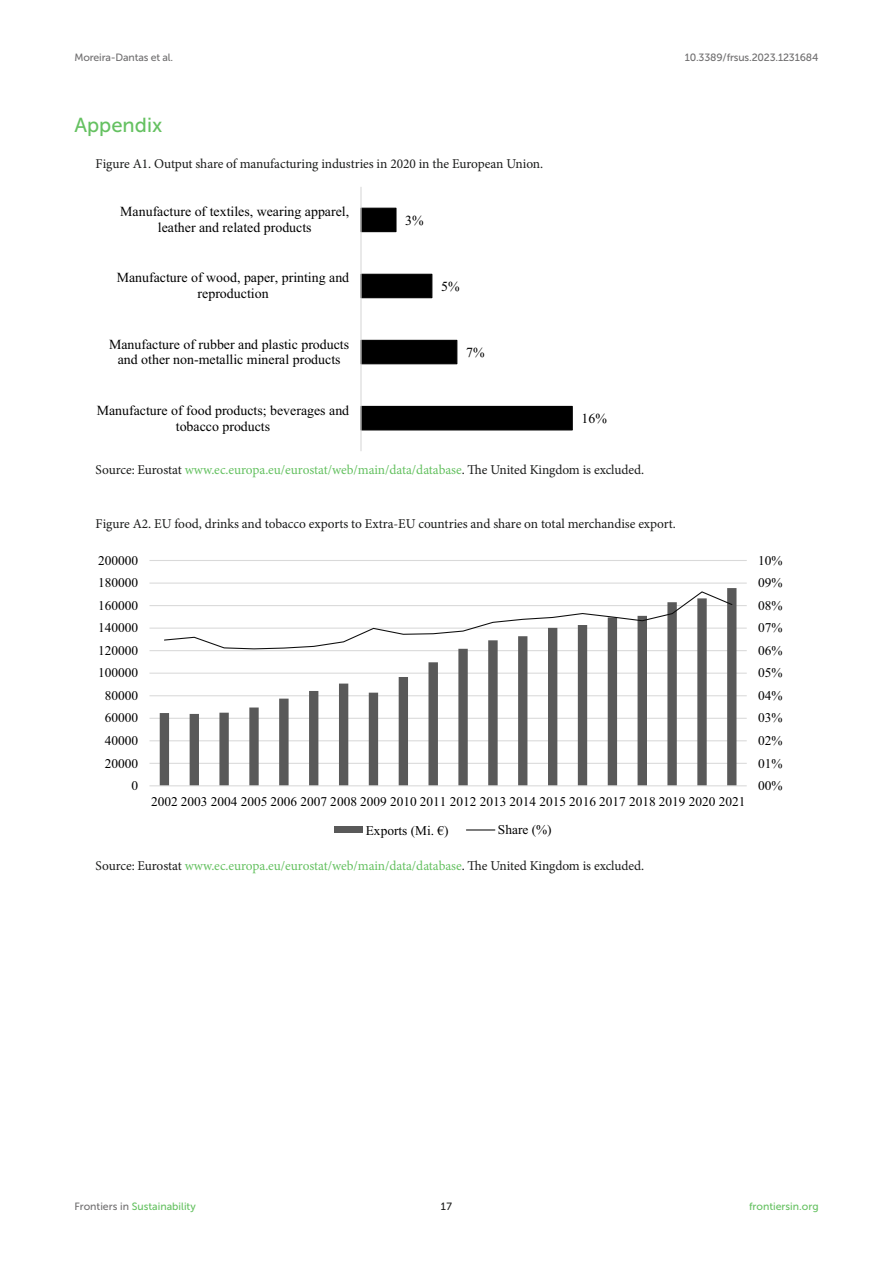
<style>
.page{position:relative;width:893px;height:1263px;background:#fff}
.page>*{position:absolute;margin:0;border:0;box-sizing:border-box;transform-origin:0 0}
.HEAD_1{font:20.25px "Museo Sans 500";color:#65c161}
.t1{font:13.95px/15.9px "Times New Roman";color:#000;text-align:center}
.TEXT_FLUSH{font:13.5px "Minion Pro";letter-spacing:-.005em;color:#65c161}
.TEXT{font:13.5px "Minion Pro";letter-spacing:-.005em;color:#1b1c1b}
.TEXT-2{font:13.5px "Minion Pro";letter-spacing:-.005em;color:#65c161}
.TEXT_FLUSH-2{font:13.5px "Minion Pro";letter-spacing:-.005em;color:#1b1c1b}
.t2{font:13.35px/29px "Times New Roman";color:#000}
.t3{font:10.5px "Museo Sans 500";letter-spacing:-.015em;color:#706f70}
.t4{font:10.5px "Museo Sans 500";color:#65c161}
.t5{font:10.5px "Museo Sans 500";color:#1b1c1b}
.s1{color:#1b1c1b}
.s2{color:#706f70}
</style>
<div class="page">
<div style="left:360px;top:406px;width:213px;height:24px;background:#000"></div>
<div style="left:360px;top:340px;width:97px;height:24px;background:#000;border:1px solid #000"></div>
<div style="left:360px;top:274px;width:72px;height:24px;background:#000;border:1px solid #000"></div>
<div style="left:360px;top:208px;width:36px;height:24px;background:#000;border:1px solid #000"></div>
<hr style="left:360px;top:187px;width:2px;height:264px;background:#d9d9d9">
<hr style="left:149px;top:763px;width:598px;height:1px;background:#d9d9d9">
<hr style="left:149px;top:740px;width:598px;height:1px;background:#d9d9d9">
<hr style="left:149px;top:718px;width:598px;height:1px;background:#d9d9d9">
<hr style="left:149px;top:695px;width:598px;height:1px;background:#d9d9d9">
<hr style="left:149px;top:673px;width:598px;height:1px;background:#d9d9d9">
<hr style="left:149px;top:650px;width:598px;height:1px;background:#d9d9d9">
<hr style="left:149px;top:628px;width:598px;height:1px;background:#d9d9d9">
<hr style="left:149px;top:605px;width:598px;height:1px;background:#d9d9d9">
<hr style="left:149px;top:582px;width:598px;height:2px;background:#d9d9d9">
<hr style="left:149px;top:560px;width:598px;height:1px;background:#d9d9d9">
<svg style="left:160px;top:588px;width:576px;height:197px"></svg>
<hr style="left:149px;top:785px;width:598px;height:1px;background:#d9d9d9">
<svg style="left:163px;top:591px;width:570px;height:59px"></svg>
<div style="left:334px;top:827px;width:29px;height:6px;background:#595959"></div>
<svg style="left:466px;top:829px;width:29px;height:1px"></svg>
<p class="t3" style="left:74px;top:51px;width:100px">Moreira-Dantas et al.</p>
<p class="t3" style="left:685px;top:51px;width:135px">10.3389/frsus.2023.1231684</p>
<p class="HEAD_1" style="left:74px;top:114px;width:89px">Appendix</p>
<p class="TEXT_FLUSH-2" style="left:96px;top:155px;width:449px">Figure A1. Output share of manufacturing industries in 2020 in the European Union.</p>
<p class="t1" style="left:120px;top:205px;width:230px">Manufacture of textiles, wearing apparel, leather and related products</p>
<p class="t1" style="left:117px;top:271px;width:234px">Manufacture of wood, paper, printing and reproduction</p>
<p class="t1" style="left:109px;top:337px;width:242px">Manufacture of rubber and plastic products and other non-metallic mineral products</p>
<p class="t1" style="left:97px;top:403px;width:254px">Manufacture of food products; beverages and tobacco products</p>
<p class="t1" style="left:405px;top:214px;width:20px">3%</p>
<p class="t1" style="left:441px;top:280px;width:20px">5%</p>
<p class="t1" style="left:466px;top:346px;width:20px">7%</p>
<p class="t1" style="left:582px;top:412px;width:27px">16%</p>
<p class="TEXT_FLUSH" style="left:96px;top:461px;width:550px"><span class="s1">Source: Eurostat</span> www.ec.europa.eu/eurostat/web/main/data/database<span class="s1">. The United Kingdom is excluded.</span></p>
<p class="TEXT" style="left:96px;top:515px;width:582px">Figure A2. EU food, drinks and tobacco exports to Extra-EU countries and share on total merchandise export.</p>
<p class="t2" style="left:98px;top:547px;width:42px">200000</p>
<p class="t2" style="left:758px;top:547px;width:26px">10%</p>
<p class="t2" style="left:98px;top:569px;width:42px">180000</p>
<p class="t2" style="left:758px;top:569px;width:26px">09%</p>
<p class="t2" style="left:98px;top:592px;width:42px">160000</p>
<p class="t2" style="left:758px;top:592px;width:26px">08%</p>
<p class="t2" style="left:98px;top:614px;width:42px">140000</p>
<p class="t2" style="left:758px;top:614px;width:26px">07%</p>
<p class="t2" style="left:98px;top:637px;width:42px">120000</p>
<p class="t2" style="left:758px;top:637px;width:26px">06%</p>
<p class="t2" style="left:98px;top:660px;width:42px">100000</p>
<p class="t2" style="left:758px;top:660px;width:26px">05%</p>
<p class="t2" style="left:105px;top:682px;width:35px">80000</p>
<p class="t2" style="left:758px;top:682px;width:26px">04%</p>
<p class="t2" style="left:105px;top:705px;width:35px">60000</p>
<p class="t2" style="left:758px;top:705px;width:26px">03%</p>
<p class="t2" style="left:105px;top:727px;width:35px">40000</p>
<p class="t2" style="left:758px;top:727px;width:26px">02%</p>
<p class="t2" style="left:105px;top:750px;width:35px">20000</p>
<p class="t2" style="left:758px;top:750px;width:26px">01%</p>
<p class="t2" style="left:131px;top:772px;width:8px">0</p>
<p class="t2" style="left:758px;top:772px;width:26px">00%</p>
<p class="t2" style="left:366px;top:788px;width:381px;text-indent:-215px">2002 2003 2004 2005 2006 2007 2008 2009 2010 2011 2012 2013 2014 2015 2016 2017 2018 2019 2020 2021<br>Exports (Mi. €)</p>
<p class="t2" style="left:498px;top:816px;width:55px">Share (%)</p>
<p class="TEXT-2" style="left:96px;top:857px;width:550px"><span class="s1">Source: Eurostat</span> www.ec.europa.eu/eurostat/web/main/data/database<span class="s1">. The United Kingdom is excluded.</span></p>
<p class="t4" style="left:74px;top:1200px;width:123px"><span class="s2">Frontiers in</span> Sustainability</p>
<p class="t5" style="left:441px;top:1200px;width:13px">17</p>
<p class="t4" style="left:749px;top:1200px;width:71px">frontiersin.org</p>
</div>
